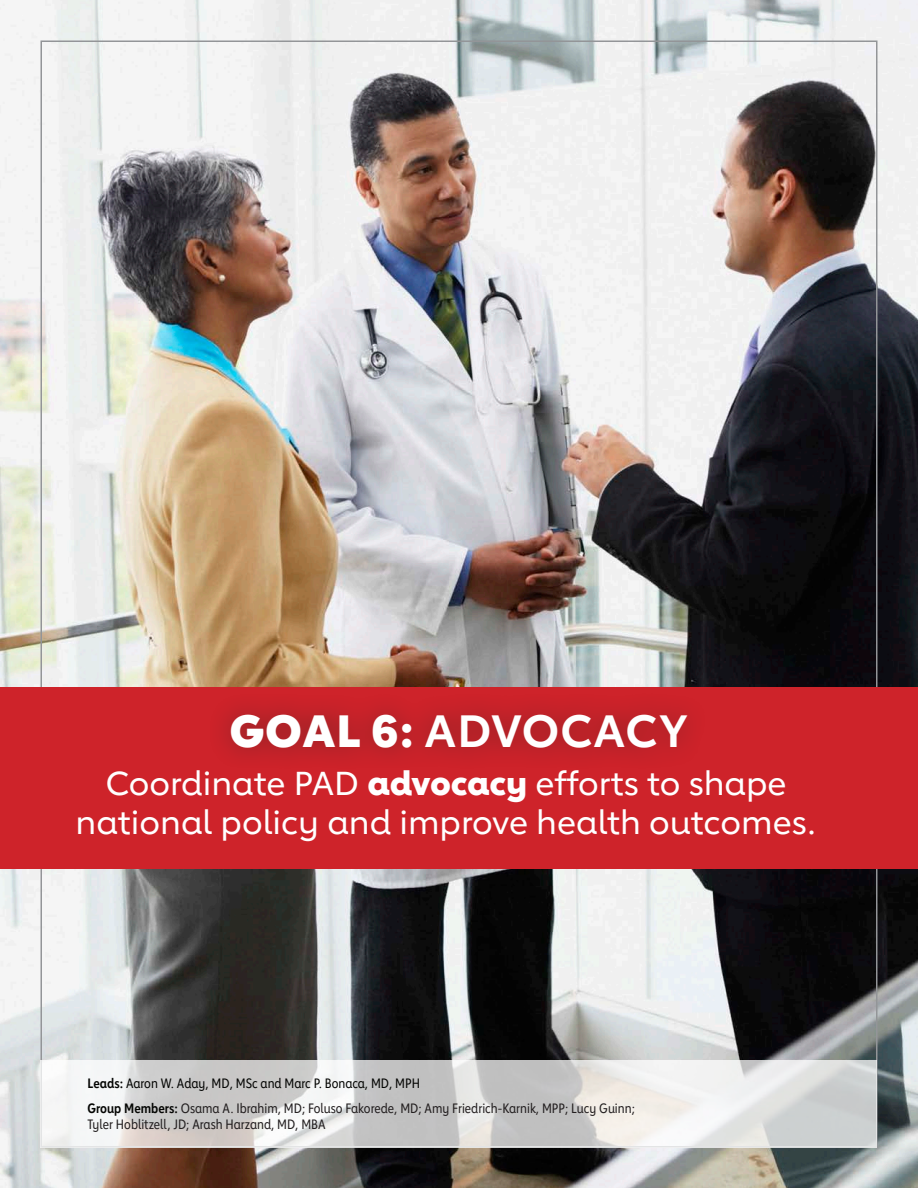
<style>
.page{position:relative;width:918px;height:1188px;background:#fff}
.page>*{position:absolute;margin:0;border:0;box-sizing:border-box;transform-origin:0 0}
.GOAL{font:700 45px "Lub Dub";letter-spacing:.015em;color:#fff}
.t1{font:500 33px/39.6px "Lub Dub";color:#fff;text-align:center}
.Sub_Section_-_Number{font:13.5px/16.2px "Lub Dub Condensed";color:#231f20}
.Sub_Section_-_Number-2{font:13.5px "Lub Dub Condensed";color:#040503}
.s1{font-weight:800}
.s2{font-weight:700}
.s3{font-weight:700;color:#040503}
</style>
<div class="page">
<img style="left:0;top:0;width:918px;height:1188px">
<div style="left:0;top:687px;width:918px;height:181px;background:#ce232a"></div>
<div style="left:207px;top:691px;width:502px;height:80px;background:#231f20;opacity:.4"></div>
<svg style="left:40px;top:1060px;width:838px;height:88px"></svg>
<h2 class="GOAL" style="left:230px;top:704px;width:460px"><span class="s1">GOAL 6:</span> ADVOCACY</h2>
<p class="t1" style="left:76px;top:763px;width:743px">Coordinate PAD <span class="s1">advocacy</span> efforts to shape national policy and improve health outcomes.</p>
<h3 class="Sub_Section_-_Number-2" style="left:87px;top:1075px;width:334px"><span class="s2">Leads:</span> Aaron W. Aday, MD, MSc and Marc P. Bonaca, MD, MPH</h3>
<h3 class="Sub_Section_-_Number" style="left:87px;top:1100px;width:549px"><span class="s3">Group Members:</span> Osama A. Ibrahim, MD; Foluso Fakorede, MD; Amy Friedrich-Karnik, MPP; Lucy Guinn;<br>Tyler Hoblitzell, JD; Arash Harzand, MD, MBA</h3>
</div>
